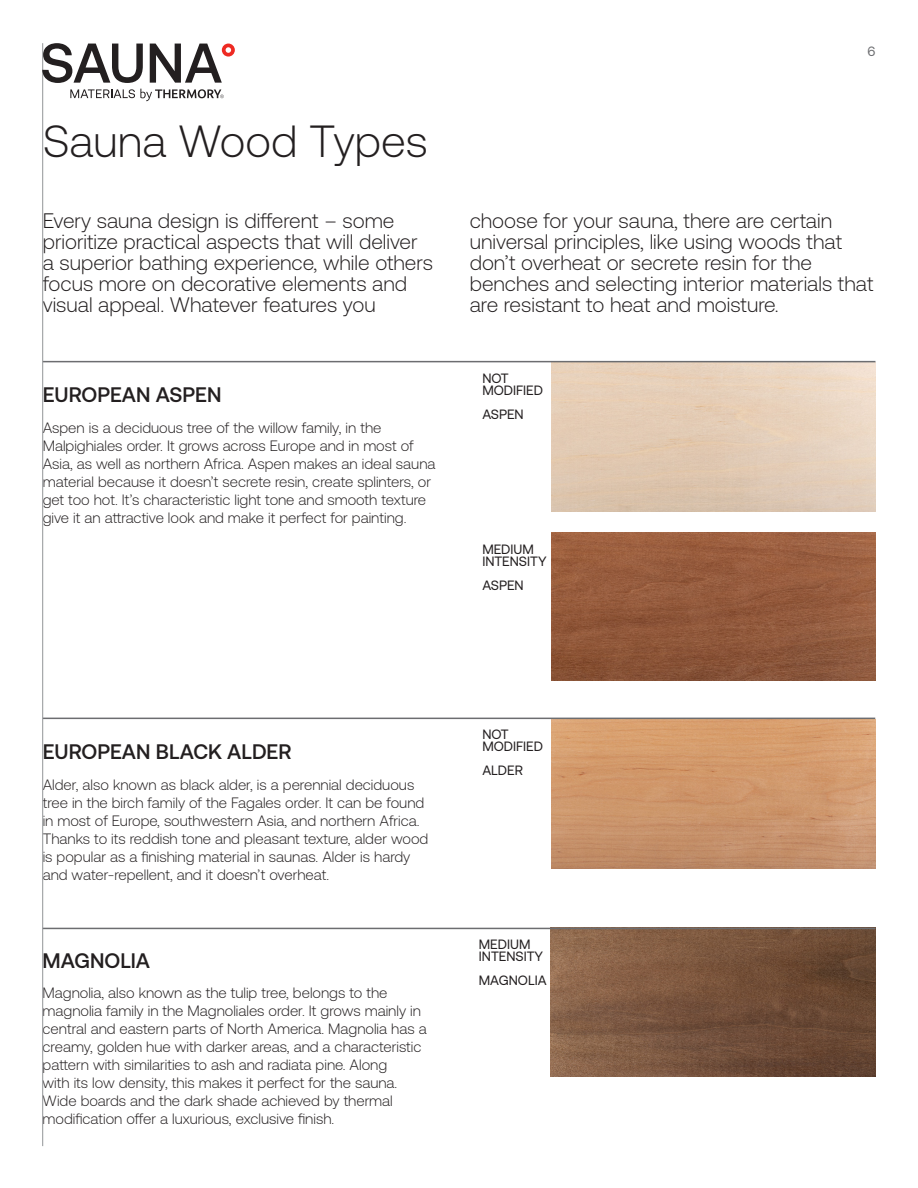
<style>
.page{position:relative;width:918px;height:1188px;background:#fff}
.page>*{position:absolute;margin:0;border:0;box-sizing:border-box;transform-origin:0 0}
.Suur_pealkiri_30_30{font:300 45px "Aeonik";color:#231f20}
.Lead_14_14{font:300 21px/21px "Aeonik";color:#231f20}
.Body_10_12{font:500 21px "Aeonik";color:#231f20}
.Body_10_12-2{font:300 15px/18px "Aeonik";color:#231f20}
.pildiallkiri{font:13.5px/12px "Aeonik";color:#231f20}
.Body_10_12-3{font:13.5px "Aeonik";color:#6c6d70}
</style>
<div class="page">
<img style="left:551px;top:532px;width:324px;height:149px">
<hr style="left:43px;top:361px;width:832px;height:1px;background:#6c6d70">
<img style="left:551px;top:719px;width:324px;height:149px">
<hr style="left:43px;top:718px;width:832px;height:1px;background:#6c6d70">
<img style="left:551px;top:929px;width:324px;height:148px">
<hr style="left:43px;top:928px;width:832px;height:1px;background:#6c6d70">
<hr style="left:42px;top:43px;width:1px;height:1103px;background:#939598">
<svg style="left:42px;top:43px;width:101px;height:40px"></svg>
<svg style="left:150px;top:44px;width:85px;height:39px"></svg>
<svg style="left:70px;top:89px;width:154px;height:12px"></svg>
<p class="Suur_pealkiri_30_30" style="left:43px;top:116px;width:387px">Sauna Wood Types</p>
<p class="Body_10_12-3" style="left:867px;top:43px;width:9px">6</p>
<p class="Lead_14_14" style="left:43px;top:210px;width:392px">Every sauna design is different – some prioritize practical aspects that will deliver a superior bathing experience, while others focus more on decorative elements and visual appeal. Whatever features you</p>
<p class="Lead_14_14" style="left:470px;top:210px;width:405px">choose for your sauna, there are certain universal principles, like using woods that don’t overheat or secrete resin for the benches and selecting interior materials that are resistant to heat and moisture.</p>
<p class="Body_10_12" style="left:43px;top:383px;width:180px">EUROPEAN ASPEN</p>
<p class="Body_10_12-2" style="left:43px;top:419px;width:394px">Aspen is a deciduous tree of the willow family, in the Malpighiales order. It grows across Europe and in most of Asia, as well as northern Africa. Aspen makes an ideal sauna material because it doesn’t secrete resin, create splinters, or get too hot. It’s characteristic light tone and smooth texture give it an attractive look and make it perfect for painting.</p>
<p class="pildiallkiri" style="left:482px;top:373px;width:28px">NOT</p>
<p class="pildiallkiri" style="left:482px;top:385px;width:62px">MODIFIED</p>
<p class="pildiallkiri" style="left:482px;top:409px;width:43px">ASPEN</p>
<p class="pildiallkiri" style="left:482px;top:543px;width:66px">MEDIUM<br>INTENSITY</p>
<p class="pildiallkiri" style="left:482px;top:579px;width:43px">ASPEN</p>
<p class="Body_10_12" style="left:43px;top:740px;width:250px">EUROPEAN BLACK ALDER</p>
<p class="Body_10_12-2" style="left:43px;top:775px;width:387px">Alder, also known as black alder, is a perennial deciduous tree in the birch family of the Fagales order. It can be found in most of Europe, southwestern Asia, and northern Africa.<br>Thanks to its reddish tone and pleasant texture, alder wood is popular as a finishing material in saunas. Alder is hardy and water-repellent, and it doesn’t overheat.</p>
<p class="Body_10_12" style="left:43px;top:949px;width:109px">MAGNOLIA</p>
<p class="Body_10_12-2" style="left:43px;top:984px;width:386px">Magnolia, also known as the tulip tree, belongs to the magnolia family in the Magnoliales order. It grows mainly in central and eastern parts of North America. Magnolia has a creamy, golden hue with darker areas, and a characteristic pattern with similarities to ash and radiata pine. Along<br>with its low density, this makes it perfect for the sauna.<br>Wide boards and the dark shade achieved by thermal modification offer a luxurious, exclusive finish.</p>
<p class="pildiallkiri" style="left:482px;top:728px;width:62px">NOT<br>MODIFIED</p>
<p class="pildiallkiri" style="left:482px;top:764px;width:42px">ALDER</p>
<p class="pildiallkiri" style="left:479px;top:939px;width:66px">MEDIUM<br>INTENSITY</p>
<p class="pildiallkiri" style="left:479px;top:975px;width:69px">MAGNOLIA</p>
</div>
